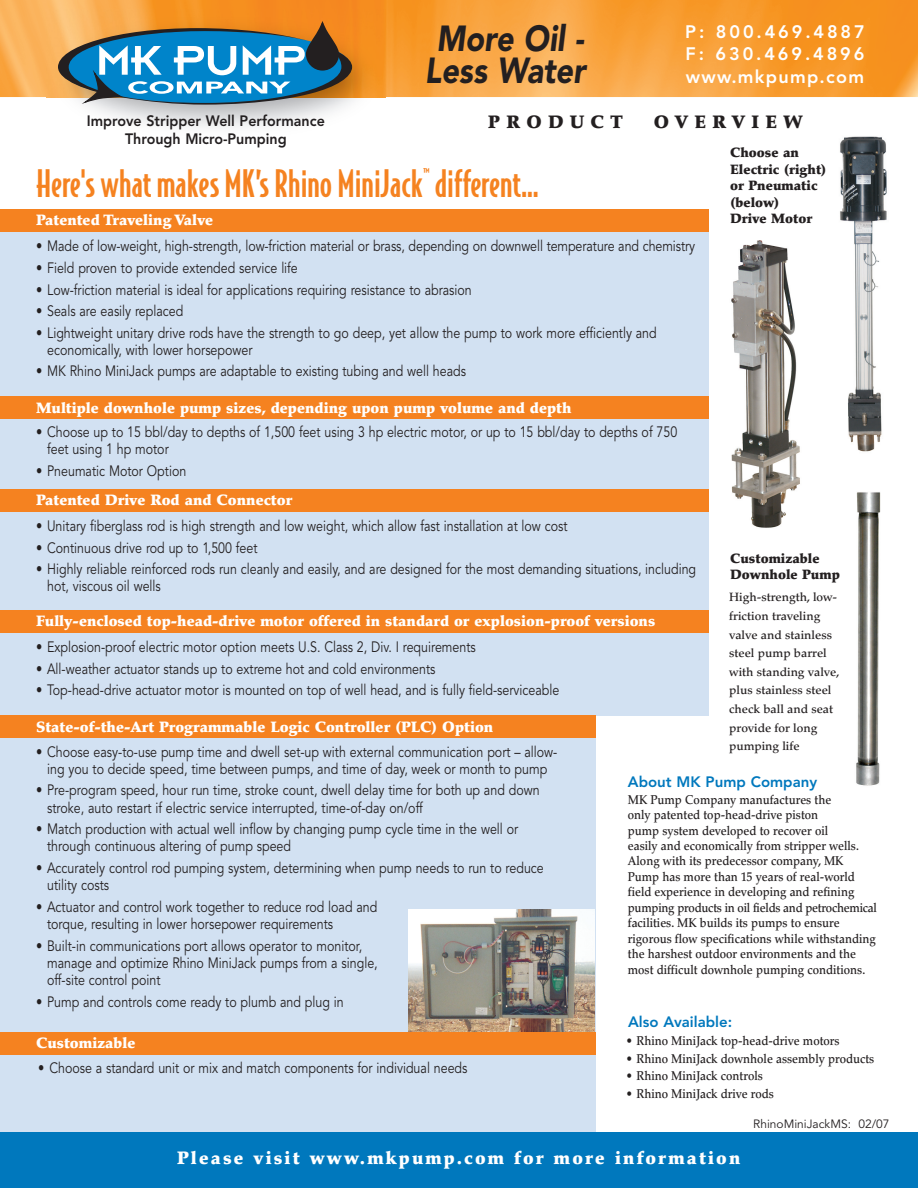
<style>
.page{position:relative;width:918px;height:1188px;background:#fff}
.page>*{position:absolute;margin:0;border:0;box-sizing:border-box;transform-origin:0 0}
.t1{font:500 36px "Bodega Sans";color:#f58220}
.t2{font:900 36px/31.5px "Avenir";color:#231f20;text-align:center;scale:.85 1}
.t3{font:900 18px "Palatino";letter-spacing:.12em;color:#fff}
.t4{font:800 18px/22.5px "Avenir";letter-spacing:.16em;color:#fff;text-align:justify}
.t5{font:900 18px "Palatino";letter-spacing:.355em;color:#231f20}
.t6{font:15px/17.2px "Avenir";color:#231f20;scale:.83 1}
.t7{font:900 15px "Palatino";color:#fff}
.t8{font:800 15px/18px "Avenir";color:#231f20;text-align:center;scale:.95 1}
.t9{font:800 15px "Avenir";color:#0078bd}
.t10{font:900 13.5px/16.4px "Palatino";color:#231f20}
.t11{font:500 12.75px/15.5px "Palatino";color:#231f20;scale:.9 1}
.t12{font:500 12px/18.6px "Palatino";color:#231f20}
.t13{font:12px "Avenir";color:#231f20}
</style>
<div class="page">
<div style="left:0;top:715px;width:595px;height:420px;background:#d2e1f2"></div>
<img style="left:0;top:0;width:918px;height:97px">
<img style="left:47px;top:10px;width:339px;height:117px">
<svg style="left:58px;top:21px;width:294px;height:84px;background:#67919d"></svg>
<div style="left:0;top:1132px;width:918px;height:56px;background:#0078bd"></div>
<img style="left:856px;top:492px;width:25px;height:294px">
<img style="left:840px;top:136px;width:47px;height:316px">
<div style="left:0;top:220px;width:709px;height:496px;background:#d2e1f2"></div>
<div style="left:0;top:209px;width:709px;height:22px;background:#f58220"></div>
<div style="left:0;top:397px;width:709px;height:22px;background:#f58220"></div>
<div style="left:0;top:489px;width:709px;height:22px;background:#f58220"></div>
<div style="left:0;top:610px;width:709px;height:23px;background:#f58220"></div>
<div style="left:0;top:716px;width:595px;height:22px;background:#f58220"></div>
<img style="left:409px;top:909px;width:186px;height:123px">
<div style="left:0;top:1032px;width:595px;height:22px;background:#f58220"></div>
<img style="left:731px;top:240px;width:69px;height:288px">
<p class="t2" style="left:425px;top:26px;width:195px">More Oil -<br>Less Water</p>
<p class="t4" style="left:685px;top:22px;width:181px">P: 800.469.4887<br>F: 630.469.4896 www.mkpump.com</p>
<p class="t8" style="left:87px;top:113px;width:252px">Improve Stripper Well Performance<br>Through Micro-Pumping</p>
<p class="t5" style="left:488px;top:114px;width:136px">PRODUCT</p>
<p class="t5" style="left:654px;top:114px;width:151px">OVERVIEW</p>
<p class="t10" style="left:730px;top:146px;width:98px">Choose an<br>Electric (right) or Pneumatic (below)<br>Drive Motor</p>
<p class="t1" style="left:36px;top:169px;width:504px">Here's what makes MK’s Rhino MiniJack<sup>™</sup> different…</p>
<p class="t7" style="left:36px;top:214px;width:179px">Patented Traveling Valve</p>
<p class="t6" style="left:36px;top:239px;width:796px">• Made of low-weight, high-strength, low-friction material or brass, depending on downwell temperature and chemistry</p>
<p class="t6" style="left:36px;top:261px;width:317px">• Field proven to provide extended service life</p>
<p class="t6" style="left:36px;top:282px;width:527px">• Low-friction material is ideal for applications requiring resistance to abrasion</p>
<p class="t6" style="left:36px;top:304px;width:179px">• Seals are easily replaced</p>
<p class="t6" style="left:47px;top:326px;width:736px;text-indent:-11px">• Lightweight unitary drive rods have the strength to go deep, yet allow the pump to work more efficiently and economically, with lower horsepower</p>
<p class="t6" style="left:36px;top:364px;width:520px">• MK Rhino MiniJack pumps are adaptable to existing tubing and well heads</p>
<p class="t7" style="left:36px;top:402px;width:537px">Multiple downhole pump sizes, depending upon pump volume and depth</p>
<p class="t6" style="left:47px;top:425px;width:761px;text-indent:-11px">• Choose up to 15 bbl/day to depths of 1,500 feet using 3 hp electric motor, or up to 15 bbl/day to depths of 750 feet using 1 hp motor</p>
<p class="t6" style="left:36px;top:464px;width:183px">• Pneumatic Motor Option</p>
<p class="t6" style="left:36px;top:519px;width:642px">• Unitary fiberglass rod is high strength and low weight, which allow fast installation at low cost</p>
<p class="t6" style="left:36px;top:540px;width:268px">• Continuous drive rod up to 1,500 feet</p>
<p class="t6" style="left:47px;top:562px;width:784px;text-indent:-11px">• Highly reliable reinforced rods run cleanly and easily, and are designed for the most demanding situations, including hot, viscous oil wells</p>
<p class="t7" style="left:36px;top:494px;width:258px">Patented Drive Rod and Connector</p>
<p class="t10" style="left:730px;top:551px;width:111px">Customizable<br>Downhole Pump</p>
<p class="t12" style="left:729px;top:589px;width:112px">High-strength, low&shy;friction traveling valve and stainless steel pump barrel with standing valve, plus stainless steel check ball and seat provide for long pumping life</p>
<p class="t7" style="left:36px;top:615px;width:621px">Fully-enclosed top-head-drive motor offered in standard or explosion-proof versions</p>
<p class="t6" style="left:36px;top:640px;width:531px">• Explosion-proof electric motor option meets U.S. Class 2, Div. I requirements</p>
<p class="t6" style="left:36px;top:662px;width:483px">• All-weather actuator stands up to extreme hot and cold environments</p>
<p class="t6" style="left:36px;top:683px;width:632px">• Top-head-drive actuator motor is mounted on top of well head, and is fully field-serviceable</p>
<p class="t7" style="left:36px;top:721px;width:459px">State-of-the-Art Programmable Logic Controller (PLC) Option</p>
<p class="t6" style="left:36px;top:744px;width:630px;text-align:center">• Choose easy-to-use pump time and dwell set-up with external communication port – allow&shy;ing you to decide speed, time between pumps, and time of day, week or month to pump</p>
<p class="t6" style="left:47px;top:783px;width:595px;text-indent:-11px">• Pre-program speed, hour run time, stroke count, dwell delay time for both up and down stroke, auto restart if electric service interrupted, time-of-day on/off</p>
<p class="t6" style="left:47px;top:822px;width:569px;text-indent:-11px">• Match production with actual well inflow by changing pump cycle time in the well or through continuous altering of pump speed</p>
<p class="t6" style="left:47px;top:861px;width:600px;text-indent:-11px">• Accurately control rod pumping system, determining when pump needs to run to reduce utility costs</p>
<p class="t6" style="left:47px;top:900px;width:399px;text-indent:-11px">• Actuator and control work together to reduce rod load and torque, resulting in lower horsepower requirements</p>
<p class="t6" style="left:47px;top:939px;width:400px;text-indent:-11px">• Built-in communications port allows operator to monitor, manage and optimize Rhino MiniJack pumps from a single, off-site control point</p>
<p class="t6" style="left:36px;top:995px;width:372px">• Pump and controls come ready to plumb and plug in</p>
<p class="t9" style="left:628px;top:776px;width:191px">About MK Pump Company</p>
<p class="t11" style="left:628px;top:793px;width:278px">MK Pump Company manufactures the<br>only patented top-head-drive piston<br>pump system developed to recover oil<br>easily and economically from stripper wells.<br>Along with its predecessor company, MK Pump has more than 15 years of real-world field experience in developing and refining pumping products in oil fields and petrochemical facilities. MK builds its pumps to ensure rigorous flow specifications while withstanding the harshest outdoor environments and the most difficult downhole pumping conditions.</p>
<p class="t7" style="left:36px;top:1037px;width:101px">Customizable</p>
<p class="t6" style="left:38px;top:1060px;width:519px">• Choose a standard unit or mix and match components for individual needs</p>
<p class="t9" style="left:628px;top:1015px;width:106px">Also Available:</p>
<p class="t11" style="left:627px;top:1035px;width:238px">• Rhino MiniJack top-head-drive motors</p>
<p class="t11" style="left:627px;top:1052px;width:277px">• Rhino MiniJack downhole assembly products</p>
<p class="t11" style="left:627px;top:1070px;width:153px">• Rhino MiniJack controls</p>
<p class="t11" style="left:627px;top:1087px;width:165px">• Rhino MiniJack drive rods</p>
<p class="t13" style="left:753px;top:1119px;width:138px">RhinoMiniJackMS: 02/07</p>
<p class="t3" style="left:177px;top:1150px;width:565px">Please visit www.mkpump.com for more information</p>
</div>
